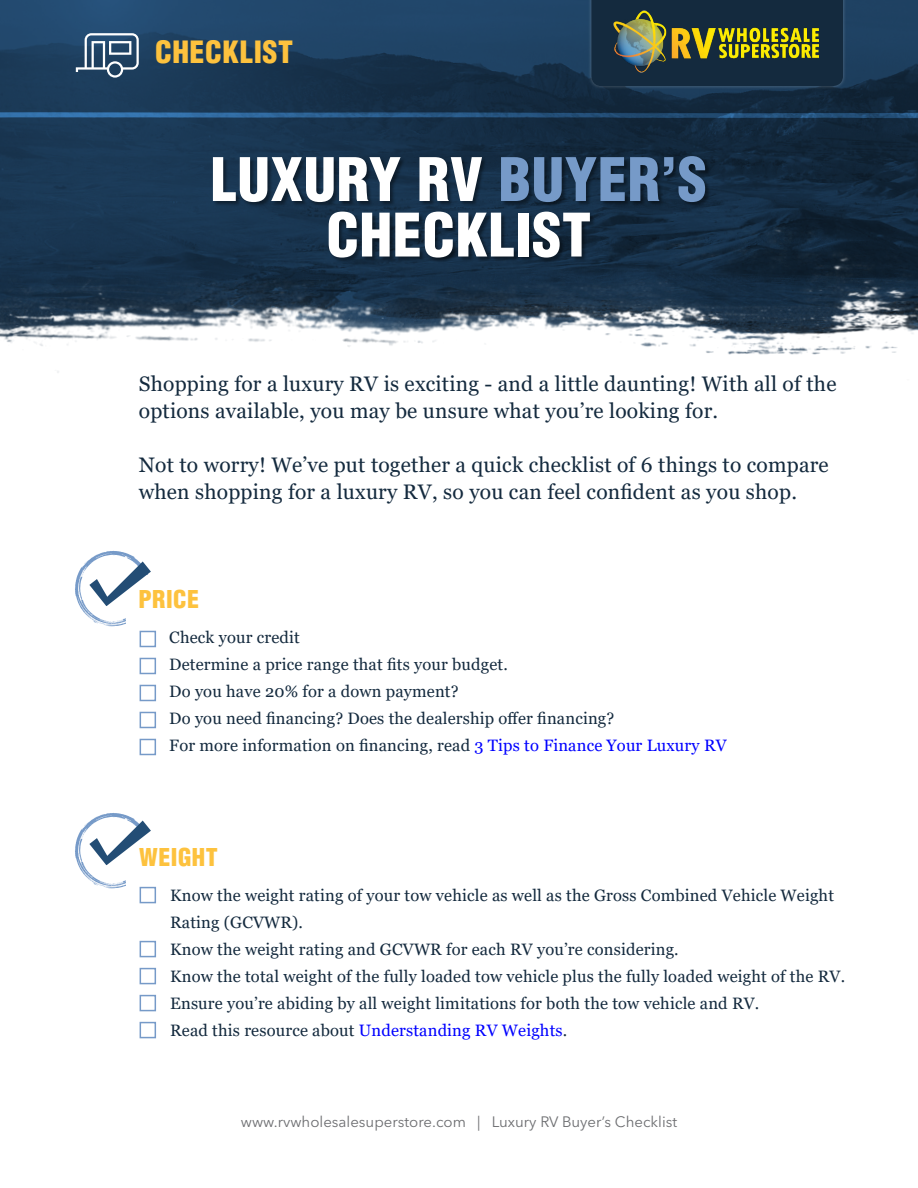
<style>
.page{position:relative;width:918px;height:1188px;background:#fff}
.page>*{position:absolute;margin:0;border:0;box-sizing:border-box;transform-origin:0 0}
.t1{font:900 condensed 58.5px/55.5px "Helvetica LT Std";letter-spacing:.01em;color:#fff;text-align:center}
.t2{font:900 condensed 30px "Helvetica LT Std";letter-spacing:.02em;color:#fdc23e}
.t3{font:900 condensed 24px "Helvetica LT Std";letter-spacing:.02em;color:#fdc23e}
.t4{font:21px/27px "Georgia";letter-spacing:.01em;color:#142a3e}
.t5{font:16.5px/27px "Georgia";letter-spacing:.01em;color:#142a3e}
.t6{font:15px "Avenir Next LT Pro";color:#6d6e71}
.s1{color:#769ac8}
.s2{color:#00f}
</style>
<div class="page">
<img style="left:0;top:0;width:918px;height:373px">
<img style="left:0;top:112px;width:918px;height:6px">
<div style="left:588px;top:0;width:259px;height:89px;background:#fff;opacity:.24"></div>
<div style="left:591px;top:0;width:252px;height:86px;background:#142a3e"></div>
<img style="left:612px;top:0;width:207px;height:93px">
<div style="left:213px;top:156px;width:499px;height:108px;background:#000;opacity:.42"></div>
<svg style="left:76px;top:33px;width:63px;height:45px;background:#59738c"></svg>
<svg style="left:75px;top:551px;width:76px;height:75px"></svg>
<svg style="left:75px;top:813px;width:76px;height:75px"></svg>
<div style="left:140px;top:631px;width:16px;height:16px;border:2px solid #769ac8"></div>
<div style="left:140px;top:658px;width:16px;height:16px;border:2px solid #769ac8"></div>
<div style="left:140px;top:685px;width:16px;height:16px;border:2px solid #769ac8"></div>
<div style="left:140px;top:712px;width:16px;height:16px;border:2px solid #769ac8"></div>
<div style="left:140px;top:739px;width:16px;height:16px;border:2px solid #769ac8"></div>
<div style="left:140px;top:887px;width:16px;height:16px;border:2px solid #769ac8"></div>
<div style="left:140px;top:941px;width:16px;height:16px;border:2px solid #769ac8"></div>
<div style="left:140px;top:968px;width:16px;height:16px;border:2px solid #769ac8"></div>
<div style="left:140px;top:995px;width:16px;height:16px;border:2px solid #769ac8"></div>
<div style="left:140px;top:1022px;width:16px;height:16px;border:2px solid #769ac8"></div>
<h2 class="t2" style="left:155px;top:33px;width:140px">CHECKLIST</h2>
<h1 class="t1" style="left:211px;top:151px;width:498px">LUXURY RV <span class="s1">BUYER’S<br></span>CHECKLIST</h1>
<p class="t4" style="left:139px;top:371px;width:699px">Shopping for a luxury RV is exciting - and a little daunting! With all of the options available, you may be unsure what you’re looking for.</p>
<p class="t4" style="left:139px;top:452px;width:691px">Not to worry! We’ve put together a quick checklist of 6 things to compare when shopping for a luxury RV, so you can feel confident as you shop.</p>
<h3 class="t3" style="left:138px;top:584px;width:62px">PRICE</h3>
<p class="t5" style="left:169px;top:624px;width:559px">Check your credit<br>Determine a price range that fits your budget.<br>Do you have 20% for a down payment?<br>Do you need financing? Does the dealership offer financing?<br>For more information on financing, read <span class="s2">3 Tips to Finance Your Luxury RV</span></p>
<h3 class="t3" style="left:139px;top:842px;width:80px">WEIGHT</h3>
<p class="t5" style="left:170px;top:882px;width:677px">Know the weight rating of your tow vehicle as well as the Gross Combined Vehicle Weight Rating (GCVWR).<br>Know the weight rating and GCVWR for each RV you’re considering.<br>Know the total weight of the fully loaded tow vehicle plus the fully loaded weight of the RV.<br>Ensure you’re abiding by all weight limitations for both the tow vehicle and RV.<br>Read this resource about <span class="s2">Understanding RV Weights</span>.</p>
<p class="t6" style="left:241px;top:1113px;width:438px">www.rvwholesalesuperstore.com | Luxury RV Buyer’s Checklist</p>
</div>
